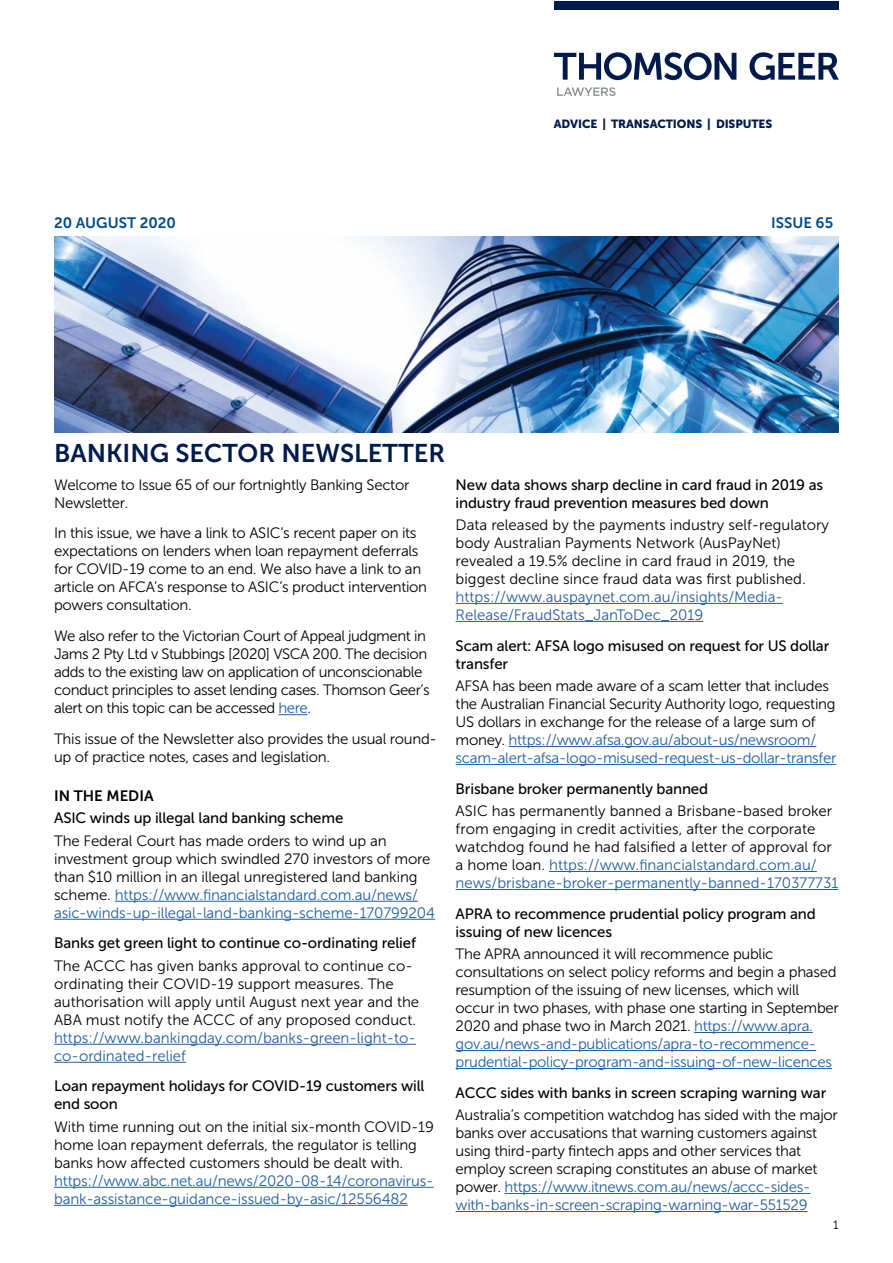
<style>
.page{position:relative;width:893px;height:1263px;background:#fff}
.page>*{position:absolute;margin:0;border:0;box-sizing:border-box;transform-origin:0 0}
.t1{font:25.5px "Museo Sans 700";color:#001a4b}
.t2{font:15px/18px "Museo Sans 300";letter-spacing:-.02em;color:#000}
.t3{font:15px/18px "Museo Sans 300";color:#000}
.t4{font:15px/18px "Museo Sans 500";letter-spacing:-.01em;color:#000}
.t5{font:15px/18px "Museo Sans 300";color:#215e9e}
.t6{font:15px "Museo Sans 700";color:#004c88}
.t7{font:15px "Museo Sans 700";color:#000}
.t8{font:12px "Museo Sans 300";color:#000}
.t9{font:11.85px "Museo Sans 900";letter-spacing:-.01em;color:#001a4b}
.s1{color:#215e9e}
</style>
<div class="page">
<svg style="left:554px;top:52px;width:285px;height:28px"></svg>
<svg style="left:557px;top:87px;width:58px;height:9px"></svg>
<div style="left:554px;top:1px;width:285px;height:9px;background:#001a4b"></div>
<svg style="left:278px;top:714px;width:29px;height:1px"></svg>
<hr style="left:115px;top:901px;width:303px;height:1px;background:#215e9e">
<hr style="left:54px;top:919px;width:381px;height:1px;background:#215e9e">
<hr style="left:54px;top:1044px;width:362px;height:1px;background:#215e9e">
<hr style="left:54px;top:1062px;width:132px;height:1px;background:#215e9e">
<hr style="left:54px;top:1187px;width:380px;height:1px;background:#215e9e">
<hr style="left:54px;top:1205px;width:354px;height:1px;background:#215e9e">
<hr style="left:456px;top:603px;width:327px;height:1px;background:#215e9e">
<hr style="left:456px;top:621px;width:247px;height:1px;background:#215e9e">
<hr style="left:509px;top:746px;width:307px;height:1px;background:#215e9e">
<hr style="left:456px;top:764px;width:380px;height:1px;background:#215e9e">
<hr style="left:549px;top:871px;width:268px;height:1px;background:#215e9e">
<hr style="left:456px;top:889px;width:382px;height:1px;background:#215e9e">
<hr style="left:694px;top:1032px;width:119px;height:1px;background:#215e9e">
<hr style="left:456px;top:1050px;width:360px;height:1px;background:#215e9e">
<hr style="left:456px;top:1068px;width:376px;height:1px;background:#215e9e">
<hr style="left:505px;top:1193px;width:305px;height:1px;background:#215e9e">
<hr style="left:456px;top:1211px;width:352px;height:1px;background:#215e9e">
<img style="left:54px;top:236px;width:785px;height:196px">
<p class="t9" style="left:554px;top:117px;width:220px">ADVICE | TRANSACTIONS | DISPUTES</p>
<p class="t6" style="left:54px;top:214px;width:123px">20 AUGUST 2020</p>
<p class="t6" style="left:771px;top:214px;width:64px">ISSUE 65</p>
<h1 class="t1" style="left:54px;top:439px;width:393px">BANKING SECTOR NEWSLETTER</h1>
<p class="t2" style="left:54px;top:476px;width:357px">Welcome to Issue 65 of our fortnightly Banking Sector<br>Newsletter.</p>
<p class="t2" style="left:54px;top:524px;width:375px">In this issue, we have a link to ASIC’s recent paper on its expectations on lenders when loan repayment deferrals for COVID-19 come to an end. We also have a link to an article on AFCA’s response to ASIC’s product intervention powers consultation.</p>
<p class="t2" style="left:54px;top:627px;width:377px">We also refer to the Victorian Court of Appeal judgment in Jams 2 Pty Ltd v Stubbings [2020] VSCA 200. The decision adds to the existing law on application of unconscionable conduct principles to asset lending cases. Thomson Geer’s alert on this topic can be accessed <span class="s1">here</span>.</p>
<p class="t2" style="left:54px;top:730px;width:384px">This issue of the Newsletter also provides the usual round&shy;up of practice notes, cases and legislation.</p>
<p class="t7" style="left:54px;top:788px;width:101px">IN THE MEDIA</p>
<p class="t4" style="left:54px;top:809px;width:291px">ASIC winds up illegal land banking scheme</p>
<p class="t2" style="left:54px;top:832px;width:383px">The Federal Court has made orders to wind up an investment group which swindled 270 investors of more than $10 million in an illegal unregistered land banking scheme. <span class="s1">https://www.financialstandard.com.au/news/ asic-winds-up-illegal-land-banking-scheme-170799204</span></p>
<p class="t4" style="left:54px;top:934px;width:364px">Banks get green light to continue co-ordinating relief</p>
<p class="t3" style="left:54px;top:957px;width:367px">The ACCC has given banks approval to continue co&shy;ordinating their COVID-19 support measures. The authorisation will apply until August next year and the ABA must notify the ACCC of any proposed conduct.</p>
<p class="t5" style="left:54px;top:1029px;width:363px">https://www.bankingday.com/banks-green-light-to&shy;co-ordinated-relief</p>
<p class="t4" style="left:54px;top:1077px;width:372px">Loan repayment holidays for COVID-19 customers will end soon</p>
<p class="t2" style="left:54px;top:1118px;width:381px">With time running out on the initial six-month COVID-19 home loan repayment deferrals, the regulator is telling banks how affected customers should be dealt with.</p>
<p class="t5" style="left:54px;top:1172px;width:381px">https://www.abc.net.au/news/2020-08-14/coronavirus&shy;bank-assistance-guidance-issued-by-asic/12556482</p>
<p class="t4" style="left:456px;top:475px;width:369px">New data shows sharp decline in card fraud in 2019 as industry fraud prevention measures bed down</p>
<p class="t3" style="left:456px;top:516px;width:375px">Data released by the payments industry self-regulatory body Australian Payments Network (AusPayNet) revealed a 19.5% decline in card fraud in 2019, the biggest decline since fraud data was first published.</p>
<p class="t5" style="left:456px;top:588px;width:329px">https://www.auspaynet.com.au/insights/Media-<br>Release/FraudStats_JanToDec_2019</p>
<p class="t4" style="left:456px;top:636px;width:375px">Scam alert: AFSA logo misused on request for US dollar transfer</p>
<p class="t2" style="left:456px;top:677px;width:382px">AFSA has been made aware of a scam letter that includes the Australian Financial Security Authority logo, requesting US dollars in exchange for the release of a large sum of money. <span class="s1">https://www.afsa.gov.au/about-us/newsroom/ scam-alert-afsa-logo-misused-request-us-dollar-transfer</span></p>
<p class="t4" style="left:456px;top:779px;width:254px">Brisbane broker permanently banned</p>
<p class="t3" style="left:456px;top:802px;width:384px">ASIC has permanently banned a Brisbane-based broker from engaging in credit activities, after the corporate watchdog found he had falsified a letter of approval for a home loan. <span class="s1">https://www.financialstandard.com.au/ news/brisbane-broker-permanently-banned-170377731</span></p>
<p class="t4" style="left:456px;top:904px;width:362px">APRA to recommence prudential policy program and issuing of new licences</p>
<p class="t2" style="left:456px;top:945px;width:385px">The APRA announced it will recommence public consultations on select policy reforms and begin a phased resumption of the issuing of new licenses, which will occur in two phases, with phase one starting in September 2020 and phase two in March 2021. <span class="s1">https://www.apra. gov.au/news-and-publications/apra-to-recommence&shy;prudential-policy-program-and-issuing-of-new-licences</span></p>
<p class="t4" style="left:456px;top:1083px;width:372px">ACCC sides with banks in screen scraping warning war</p>
<p class="t2" style="left:456px;top:1106px;width:384px">Australia’s competition watchdog has sided with the major banks over accusations that warning customers against using third-party fintech apps and other services that employ screen scraping constitutes an abuse of market power. <span class="s1">https://www.itnews.com.au/news/accc-sides&shy;with-banks-in-screen-scraping-warning-war-551529</span></p>
<p class="t8" style="left:833px;top:1219px;width:7px">1</p>
</div>
